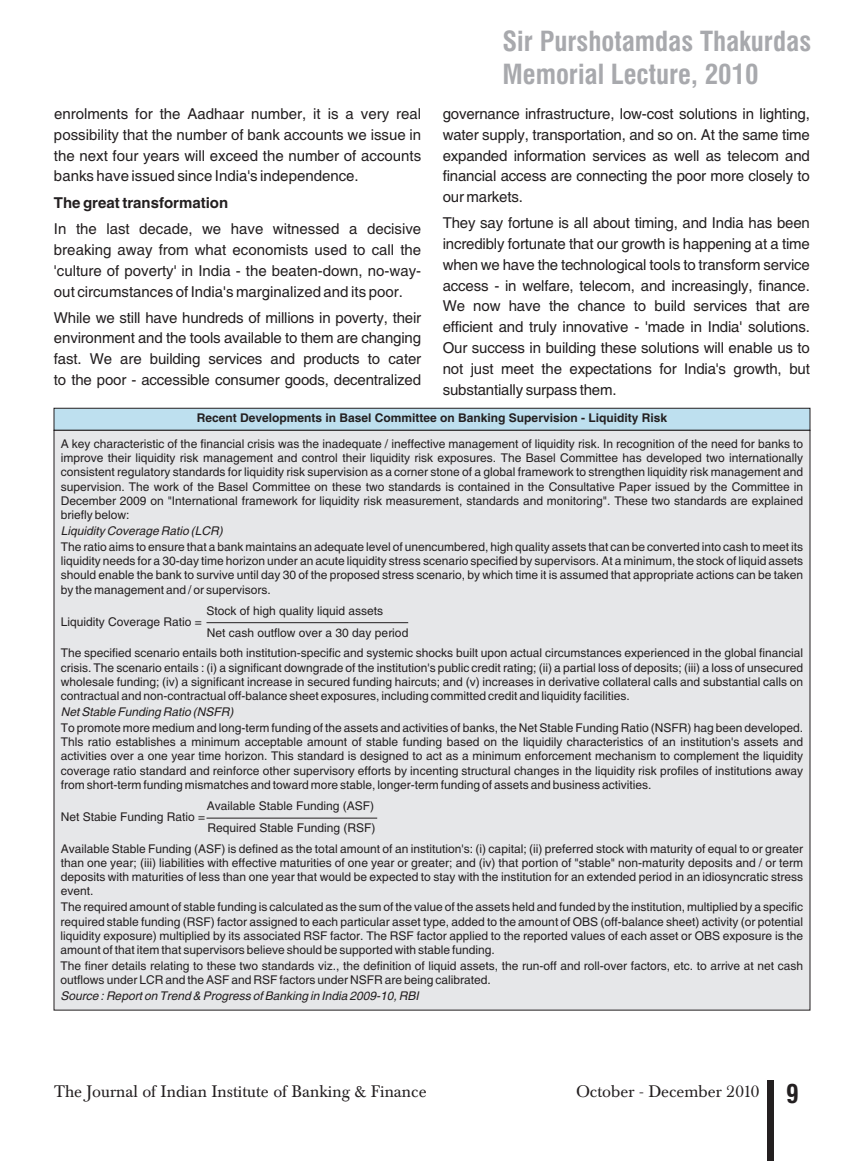
<style>
.page{position:relative;width:864px;height:1161px;background:#fff}
.page>*{position:absolute;margin:0;border:0;box-sizing:border-box;transform-origin:0 0}
.t1{font:700 condensed 27px/32.4px "Swiss 721 BT";color:#a8a9ad}
.t2{font:16.5px "Baskerville BE";color:#231f20}
.t3{font:15px/20.9px "Helvetica";letter-spacing:-.01em;color:#231f20;text-align:justify}
.t4{font:700 15px "Helvetica";color:#231f20}
.t5{font:12px/14.2px "Helvetica";color:#231f20;text-align:justify}
.t6{font:italic 12px "Helvetica";color:#231f20}
.t7{font:700 12px "Helvetica";color:#231f20}
.s1{font-family:"Swiss 721 BT";font-weight:700;font-stretch:condensed;font-size:25.5px}
</style>
<div class="page">
<svg style="left:53px;top:408px;width:758px;height:22px;background:#b6d5e4"></svg>
<div style="left:53px;top:430px;width:758px;height:581px;background:#e6e7e9"></div>
<hr style="left:206px;top:622px;width:202px;height:1px;background:#231f20">
<hr style="left:206px;top:818px;width:171px;height:1px;background:#231f20">
<div style="left:768px;top:1080px;width:6px;height:81px;background:#231f20"></div>
<p class="t3" style="left:54px;top:105px;width:369px">enrolments for the Aadhaar number, it is a very real possibility that the number of bank accounts we issue in the next four years will exceed the number of accounts banks have issued since India's independence.</p>
<p class="t4" style="left:54px;top:197px;width:176px">The great transformation</p>
<p class="t3" style="left:54px;top:220px;width:369px">In the last decade, we have witnessed a decisive breaking away from what economists used to call the 'culture of poverty' in India - the beaten-down, no-way&shy;out circumstances of India's marginalized and its poor.</p>
<p class="t3" style="left:54px;top:308px;width:369px">While we still have hundreds of millions in poverty, their environment and the tools available to them are changing fast. We are building services and products to cater to the poor - accessible consumer goods, decentralized</p>
<h1 class="t1" style="left:502px;top:28px;width:310px">Sir Purshotamdas Thakurdas<br>Memorial Lecture, 2010</h1>
<p class="t3" style="left:443px;top:105px;width:369px">governance infrastructure, low-cost solutions in lighting, water supply, transportation, and so on. At the same time expanded information services as well as telecom and financial access are connecting the poor more closely to our markets.</p>
<p class="t3" style="left:443px;top:214px;width:369px">They say fortune is all about timing, and India has been incredibly fortunate that our growth is happening at a time when we have the technological tools to transform service access - in welfare, telecom, and increasingly, finance.<br>We now have the chance to build services that are efficient and truly innovative - 'made in India' solutions.<br>Our success in building these solutions will enable us to not just meet the expectations for India's growth, but substantially surpass them.</p>
<p class="t7" style="left:197px;top:414px;width:472px">Recent Developments in Basel Committee on Banking Supervision - Liquidity Risk</p>
<p class="t5" style="left:61px;top:438px;width:744px">A key characteristic of the financial crisis was the inadequate / ineffective management of liquidity risk. In recognition of the need for banks to improve their liquidity risk management and control their liquidity risk exposures. The Basel Committee has developed two internationally consistent regulatory standards for liquidity risk supervision as a corner stone of a global framework to strengthen liquidity risk management and supervision. The work of the Basel Committee on these two standards is contained in the Consultative Paper issued by the Committee in December 2009 on "International framework for liquidity risk measurement, standards and monitoring". These two standards are explained briefly below:</p>
<p class="t6" style="left:61px;top:526px;width:164px">Liquidity Coverage Ratio (LCR)</p>
<p class="t5" style="left:61px;top:541px;width:744px">The ratio aims to ensure that a bank maintains an adequate level of unencumbered, high quality assets that can be converted into cash to meet its liquidity needs for a 30-day time horizon under an acute liquidity stress scenario specified by supervisors. At a minimum, the stock of liquid assets should enable the bank to survive until day 30 of the proposed stress scenario, by which time it is assumed that appropriate actions can be taken by the management and / or supervisors.</p>
<p class="t5" style="left:206px;top:605px;width:178px">Stock of high quality liquid assets</p>
<p class="t5" style="left:61px;top:616px;width:143px">Liquidity Coverage Ratio =</p>
<p class="t5" style="left:207px;top:626px;width:203px">Net cash outflow over a 30 day period</p>
<p class="t5" style="left:61px;top:647px;width:744px">The specified scenario entails both institution-specific and systemic shocks built upon actual circumstances experienced in the global financial crisis. The scenario entails : (i) a significant downgrade of the institution's public credit rating; (ii) a partial loss of deposits; (iii) a loss of unsecured wholesale funding; (iv) a significant increase in secured funding haircuts; and (v) increases in derivative collateral calls and substantial calls on contractual and non-contractual off-balance sheet exposures, including committed credit and liquidity facilities.</p>
<p class="t6" style="left:61px;top:707px;width:174px">Net Stable Funding Ratio (NSFR)</p>
<p class="t5" style="left:61px;top:722px;width:744px">To promote more medium and long-term funding of the assets and activities of banks, the Net Stable Funding Ratio (NSFR) hag been developed.<br>Thls ratio establishes a minimum acceptable amount of stable funding based on the liquidily characteristics of an institution's assets and activities over a one year time horizon. This standard is designed to act as a minimum enforcement mechanism to complement the liquidity coverage ratio standard and reinforce other supervisory efforts by incenting structural changes in the liquidity risk profiles of institutions away from short-term funding mismatches and toward more stable, longer-term funding of assets and business activities.</p>
<p class="t5" style="left:207px;top:800px;width:169px">Available Stable Funding (ASF)</p>
<p class="t5" style="left:61px;top:811px;width:146px">Net Stabie Funding Ratio =</p>
<p class="t5" style="left:207px;top:822px;width:170px">Required Stable Funding (RSF)</p>
<p class="t5" style="left:61px;top:842px;width:744px">Available Stable Funding (ASF) is defined as the total amount of an institution's: (i) capital; (ii) preferred stock with maturity of equal to or greater than one year; (iii) liabilities with effective maturities of one year or greater; and (iv) that portion of "stable" non-maturity deposits and / or term deposits with maturities of less than one year that would be expected to stay with the institution for an extended period in an idiosyncratic stress event.</p>
<p class="t5" style="left:61px;top:901px;width:744px">The required amount of stable funding is calculated as the sum of the value of the assets held and funded by the institution, multiplied by a specific required stable funding (RSF) factor assigned to each particular asset type, added to the amount of OBS (off-balance sheet) activity (or potential liquidity exposure) multiplied by its associated RSF factor. The RSF factor applied to the reported values of each asset or OBS exposure is the amount of that item that supervisors believe should be supported with stable funding.</p>
<p class="t5" style="left:61px;top:960px;width:744px">The finer details relating to these two standards viz., the definition of liquid assets, the run-off and roll-over factors, etc. to arrive at net cash outflows under LCR and the ASF and RSF factors under NSFR are being calibrated.</p>
<p class="t6" style="left:61px;top:991px;width:360px">Source : Report on Trend &amp; Progress of Banking in India 2009-10, RBI</p>
<h2 class="t2" style="left:54px;top:1086px;width:374px">The Journal of Indian Institute of Banking &amp; Finance</h2>
<h2 class="t2" style="left:576px;top:1086px;width:224px">October - December 2010 <span class="s1">9</span></h2>
</div>
